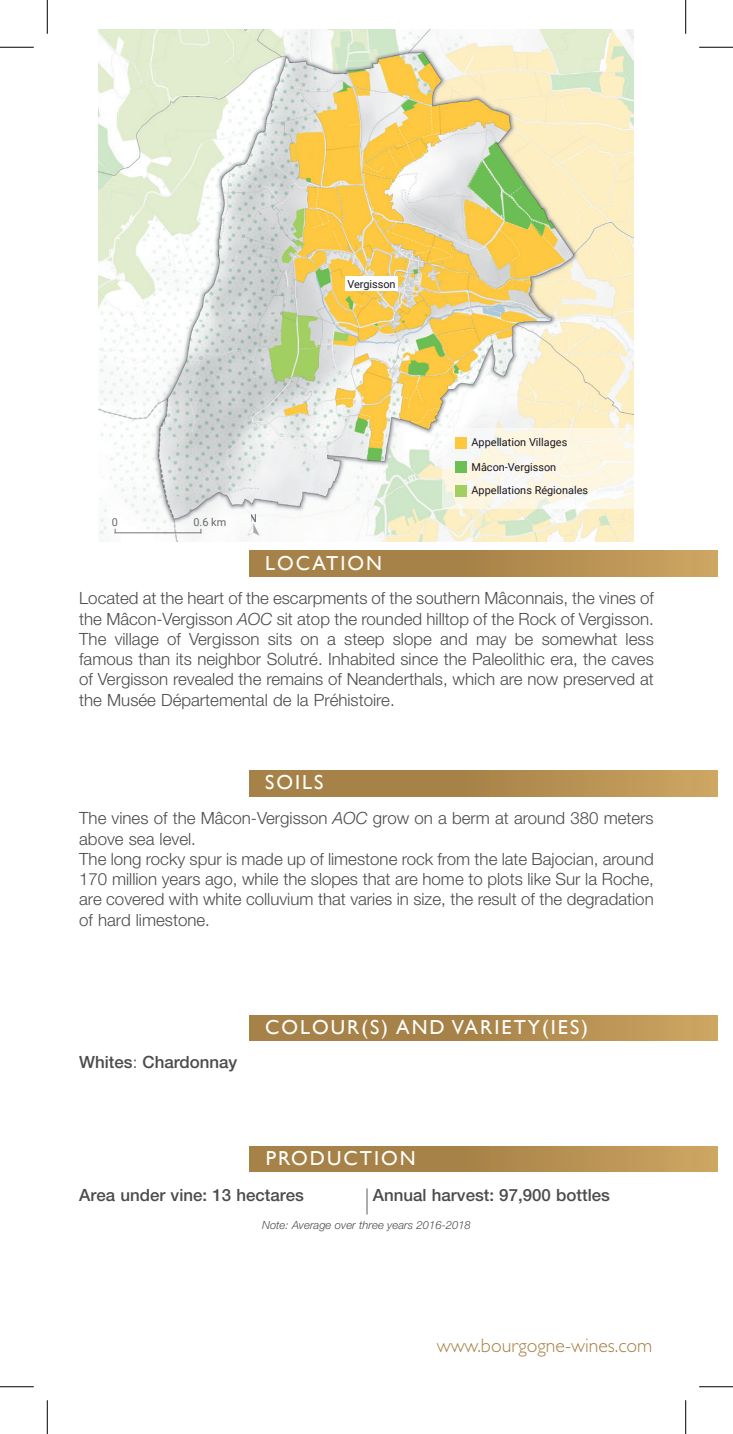
<style>
.page{position:relative;width:733px;height:1434px;background:#fff}
.page>*{position:absolute;margin:0;border:0;box-sizing:border-box;transform-origin:0 0}
.t1{font:20.25px "Gill Sans";letter-spacing:.1em;color:#fff}
.t2{font:300 19.8px "Gill Sans";color:#a78248}
.t3{font:300 16.88px/20.2px "Helvetica Neue";color:#4b4c4d;text-align:justify}
.t4{font:500 16.88px "Helvetica Neue";color:#4b4c4d}
.t5{font:italic 300 11.25px "Helvetica Neue";color:#4b4c4d}
.t6{font:10.8px/23.6px "Roboto";color:#1b161f}
.t7{font:10.8px "Roboto";color:#67696f}
.t8{font:10.8px "Helvetica";color:#72757b}
.s1{font-style:italic}
.s2{font-weight:300}
</style>
<div class="page">
<img style="left:98px;top:29px;width:535px;height:512px">
<hr style="left:115px;top:532px;width:86px;height:1px;background:#72757b">
<img style="left:245px;top:521px;width:16px;height:17px">
<svg style="left:442px;top:428px;width:192px;height:80px;fill:#fcf6e0"></svg>
<div style="left:454px;top:461px;width:12px;height:12px;background:#6cbf54"></div>
<div style="left:454px;top:485px;width:12px;height:12px;background:#a2cf62"></div>
<div style="left:454px;top:437px;width:12px;height:12px;background:#fec83e"></div>
<div style="left:345px;top:277px;width:53px;height:14px;background:#fff"></div>
<div style="left:250px;top:551px;width:467px;height:25px;background:linear-gradient(to right,#9d7941,#c59f5d)"></div>
<div style="left:250px;top:771px;width:467px;height:25px;background:linear-gradient(to right,#9d7941,#c59f5d)"></div>
<div style="left:250px;top:1015px;width:467px;height:26px;background:linear-gradient(to right,#9d7941,#c59f5d)"></div>
<div style="left:250px;top:1146px;width:467px;height:26px;background:linear-gradient(to right,#9d7941,#c59f5d)"></div>
<svg style="left:366px;top:1188px;width:1px;height:26px"></svg>
<hr style="left:0;top:47px;width:34px;height:1px;background:#000">
<hr style="left:699px;top:47px;width:33px;height:1px;background:#000">
<hr style="left:0;top:1386px;width:34px;height:1px;background:#000">
<hr style="left:699px;top:1386px;width:33px;height:1px;background:#000">
<hr style="left:47px;top:0;width:1px;height:34px;background:#000">
<hr style="left:47px;top:1400px;width:1px;height:34px;background:#000">
<hr style="left:685px;top:0;width:1px;height:34px;background:#000">
<hr style="left:685px;top:1400px;width:1px;height:34px;background:#000">
<p class="t6" style="left:347px;top:272px;width:50px">Vergisson</p>
<p class="t7" style="left:112px;top:515px;width:8px">0</p>
<p class="t7" style="left:193px;top:515px;width:34px">0.6 km</p>
<p class="t8" style="left:249px;top:510px;width:9px">N</p>
<p class="t1" style="left:265px;top:551px;width:118px">LOCATION</p>
<p class="t6" style="left:471px;top:430px;width:97px">Appellation Villages</p>
<p class="t6" style="left:471px;top:455px;width:118px">Mâcon-Vergisson<br>Appellations Régionales</p>
<p class="t3" style="left:79px;top:588px;width:576px">Located at the heart of the escarpments of the southern Mâconnais, the vines of the Mâcon-Vergisson <span class="s1">AOC</span> sit atop the rounded hilltop of the Rock of Vergisson.<br>The village of Vergisson sits on a steep slope and may be somewhat less famous than its neighbor Solutré. Inhabited since the Paleolithic era, the caves of Vergisson revealed the remains of Neanderthals, which are now preserved at the Musée Départemental de la Préhistoire.</p>
<p class="t1" style="left:265px;top:770px;width:60px">SOILS</p>
<p class="t3" style="left:79px;top:808px;width:576px;text-align:left">The vines of the Mâcon-Vergisson <span class="s1">AOC</span> grow on a berm at around 380 meters above sea level.<br>The long rocky spur is made up of limestone rock from the late Bajocian, around 170 million years ago, while the slopes that are home to plots like Sur la Roche, are covered with white colluvium that varies in size, the result of the degradation of hard limestone.</p>
<p class="t4" style="left:79px;top:1052px;width:160px">Whites<span class="s2">:</span> Chardonnay</p>
<p class="t1" style="left:265px;top:1015px;width:324px">COLOUR(S) AND VARIETY(IES)</p>
<p class="t1" style="left:265px;top:1146px;width:151px">PRODUCTION</p>
<p class="t4" style="left:79px;top:1185px;width:226px">Area under vine: 13 hectares</p>
<p class="t4" style="left:373px;top:1185px;width:238px">Annual harvest: 97,900 bottles</p>
<p class="t5" style="left:262px;top:1219px;width:210px">Note: Average over three years 2016-2018</p>
<p class="t2" style="left:436px;top:1334px;width:217px">www.bourgogne-wines.com</p>
</div>
